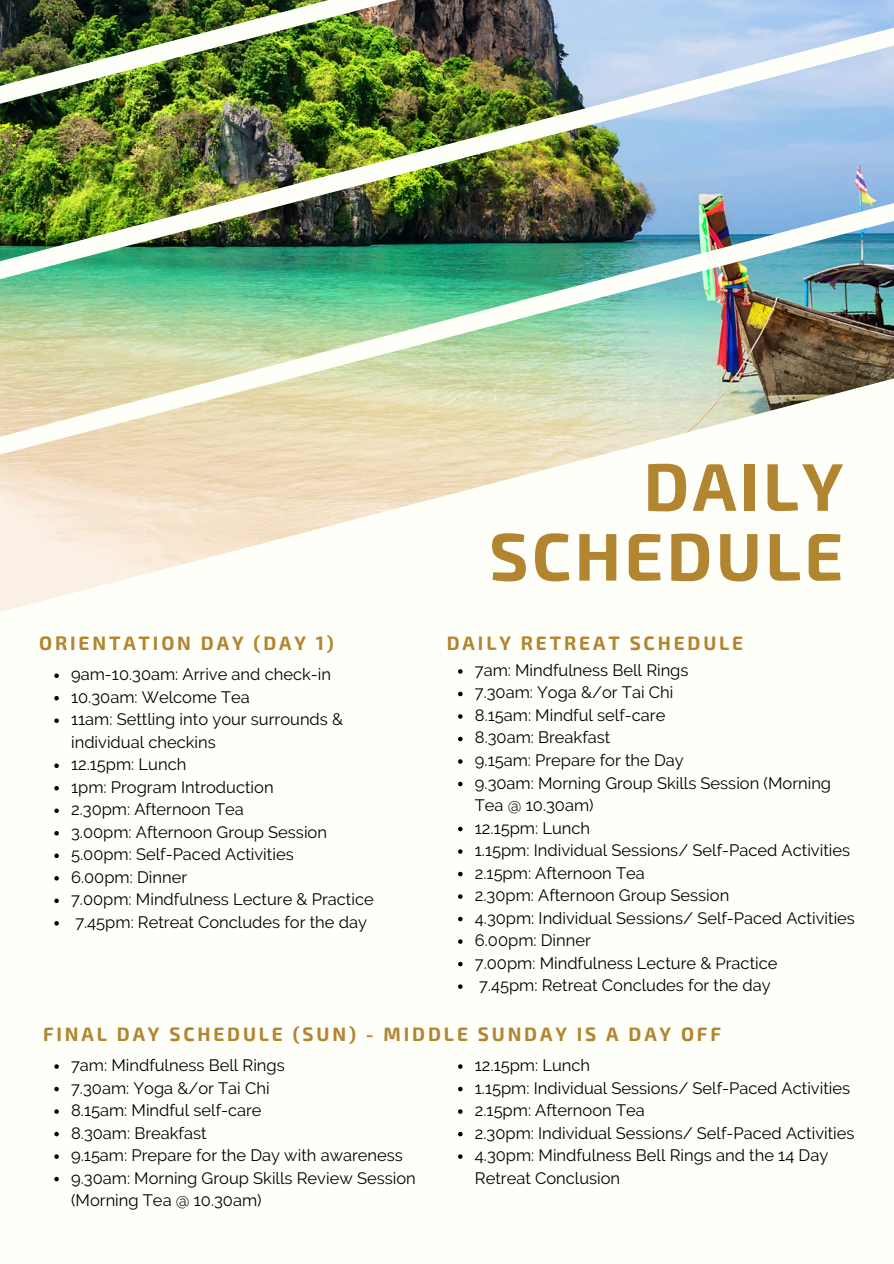
<style>
.page{position:relative;width:894px;height:1264px;background:#fff}
.page>*{position:absolute;margin:0;border:0;box-sizing:border-box;transform-origin:0 0}
.t1{font:700 67.35px/69.8px "Exo 2";letter-spacing:.05em;color:#b28530;text-align:right}
.t2{font:700 19.05px "Exo 2";letter-spacing:.15em;color:#b28530}
.t3{font:16.5px/22.5px "Raleway";color:#000}
</style>
<div class="page">
<div style="left:0;top:0;width:893px;height:1263px;background:#fffff9"></div>
<img style="left:0;top:0;width:893px;height:612px">
<svg style="left:54px;top:673px;width:5px;height:5px"></svg>
<svg style="left:54px;top:696px;width:5px;height:4px"></svg>
<svg style="left:54px;top:718px;width:5px;height:5px"></svg>
<svg style="left:54px;top:763px;width:5px;height:5px"></svg>
<svg style="left:54px;top:786px;width:5px;height:4px"></svg>
<svg style="left:54px;top:808px;width:5px;height:5px"></svg>
<svg style="left:54px;top:831px;width:5px;height:4px"></svg>
<svg style="left:54px;top:853px;width:5px;height:5px"></svg>
<svg style="left:54px;top:876px;width:5px;height:4px"></svg>
<svg style="left:54px;top:898px;width:5px;height:5px"></svg>
<svg style="left:54px;top:921px;width:5px;height:4px"></svg>
<svg style="left:458px;top:669px;width:4px;height:4px"></svg>
<svg style="left:458px;top:691px;width:4px;height:5px"></svg>
<svg style="left:458px;top:714px;width:4px;height:4px"></svg>
<svg style="left:458px;top:736px;width:4px;height:5px"></svg>
<svg style="left:458px;top:759px;width:4px;height:4px"></svg>
<svg style="left:458px;top:781px;width:4px;height:5px"></svg>
<svg style="left:458px;top:826px;width:4px;height:5px"></svg>
<svg style="left:458px;top:849px;width:4px;height:4px"></svg>
<svg style="left:458px;top:871px;width:4px;height:5px"></svg>
<svg style="left:458px;top:894px;width:4px;height:4px"></svg>
<svg style="left:458px;top:916px;width:4px;height:5px"></svg>
<svg style="left:458px;top:939px;width:4px;height:4px"></svg>
<svg style="left:458px;top:961px;width:4px;height:5px"></svg>
<svg style="left:458px;top:984px;width:4px;height:4px"></svg>
<svg style="left:54px;top:1064px;width:5px;height:4px"></svg>
<svg style="left:54px;top:1086px;width:5px;height:5px"></svg>
<svg style="left:54px;top:1109px;width:5px;height:4px"></svg>
<svg style="left:54px;top:1131px;width:5px;height:5px"></svg>
<svg style="left:54px;top:1154px;width:5px;height:4px"></svg>
<svg style="left:54px;top:1176px;width:5px;height:5px"></svg>
<svg style="left:458px;top:1064px;width:4px;height:4px"></svg>
<svg style="left:458px;top:1086px;width:4px;height:5px"></svg>
<svg style="left:458px;top:1109px;width:4px;height:4px"></svg>
<svg style="left:458px;top:1131px;width:4px;height:5px"></svg>
<svg style="left:458px;top:1154px;width:4px;height:4px"></svg>
<h1 class="t1" style="left:489px;top:448px;width:355px">DAILY<br>SCHEDULE</h1>
<p class="t2" style="left:39px;top:630px;width:296px">ORIENTATION DAY (DAY 1)</p>
<p class="t2" style="left:446px;top:630px;width:298px">DAILY RETREAT SCHEDULE</p>
<p class="t3" style="left:474px;top:659px;width:215px">7am: Mindfulness Bell Rings</p>
<p class="t3" style="left:474px;top:681px;width:200px">7.30am: Yoga &amp;/or Tai Chi</p>
<p class="t3" style="left:474px;top:704px;width:192px">8.15am: Mindful self-care</p>
<p class="t3" style="left:474px;top:726px;width:137px">8.30am: Breakfast</p>
<p class="t3" style="left:474px;top:749px;width:210px">9.15am: Prepare for the Day</p>
<p class="t3" style="left:474px;top:771px;width:357px">9.30am: Morning Group Skills Session (Morning<br>Tea @ 10.30am)</p>
<p class="t3" style="left:474px;top:816px;width:117px">12.15pm: Lunch</p>
<p class="t3" style="left:474px;top:839px;width:376px">1.15pm: Individual Sessions/ Self-Paced Activities</p>
<p class="t3" style="left:474px;top:861px;width:171px">2.15pm: Afternoon Tea</p>
<p class="t3" style="left:474px;top:884px;width:256px">2.30pm: Afternoon Group Session</p>
<p class="t3" style="left:474px;top:906px;width:381px">4.30pm: Individual Sessions/ Self-Paced Activities</p>
<p class="t3" style="left:474px;top:929px;width:117px">6.00pm: Dinner</p>
<p class="t3" style="left:474px;top:951px;width:304px">7.00pm: Mindfulness Lecture &amp; Practice</p>
<p class="t3" style="left:479px;top:974px;width:293px">7.45pm: Retreat Concludes for the day</p>
<h2 class="t3" style="left:71px;top:663px;width:261px">9am-10.30am: Arrive and check-in</h2>
<h2 class="t3" style="left:71px;top:685px;width:180px">10.30am: Welcome Tea</h2>
<p class="t3" style="left:71px;top:708px;width:273px">11am: Settling into your surrounds &amp; individual checkins</p>
<p class="t3" style="left:71px;top:753px;width:117px">12.15pm: Lunch</p>
<p class="t3" style="left:71px;top:775px;width:204px">1pm: Program Introduction</p>
<p class="t3" style="left:71px;top:798px;width:174px">2.30pm: Afternoon Tea</p>
<p class="t3" style="left:71px;top:820px;width:257px">3.00pm: Afternoon Group Session</p>
<p class="t3" style="left:71px;top:843px;width:224px">5.00pm: Self-Paced Activities</p>
<p class="t3" style="left:71px;top:865px;width:117px">6.00pm: Dinner</p>
<p class="t3" style="left:71px;top:888px;width:304px">7.00pm: Mindfulness Lecture &amp; Practice</p>
<p class="t3" style="left:75px;top:910px;width:293px">7.45pm: Retreat Concludes for the day</p>
<p class="t2" style="left:43px;top:1021px;width:679px">FINAL DAY SCHEDULE (SUN) - MIDDLE SUNDAY IS A DAY OFF</p>
<p class="t3" style="left:474px;top:1053px;width:117px">12.15pm: Lunch</p>
<p class="t3" style="left:474px;top:1076px;width:376px">1.15pm: Individual Sessions/ Self-Paced Activities</p>
<p class="t3" style="left:474px;top:1098px;width:171px">2.15pm: Afternoon Tea</p>
<p class="t3" style="left:474px;top:1121px;width:381px">2.30pm: Individual Sessions/ Self-Paced Activities</p>
<p class="t3" style="left:474px;top:1143px;width:355px">4.30pm: Mindfulness Bell Rings and the 14 Day<br>Retreat Conclusion</p>
<h2 class="t3" style="left:71px;top:1053px;width:215px">7am: Mindfulness Bell Rings</h2>
<p class="t3" style="left:71px;top:1076px;width:200px">7.30am: Yoga &amp;/or Tai Chi</p>
<p class="t3" style="left:71px;top:1098px;width:192px">8.15am: Mindful self-care</p>
<p class="t3" style="left:71px;top:1121px;width:137px">8.30am: Breakfast</p>
<p class="t3" style="left:71px;top:1143px;width:333px">9.15am: Prepare for the Day with awareness</p>
<p class="t3" style="left:71px;top:1166px;width:346px">9.30am: Morning Group Skills Review Session (Morning Tea @ 10.30am)</p>
</div>
